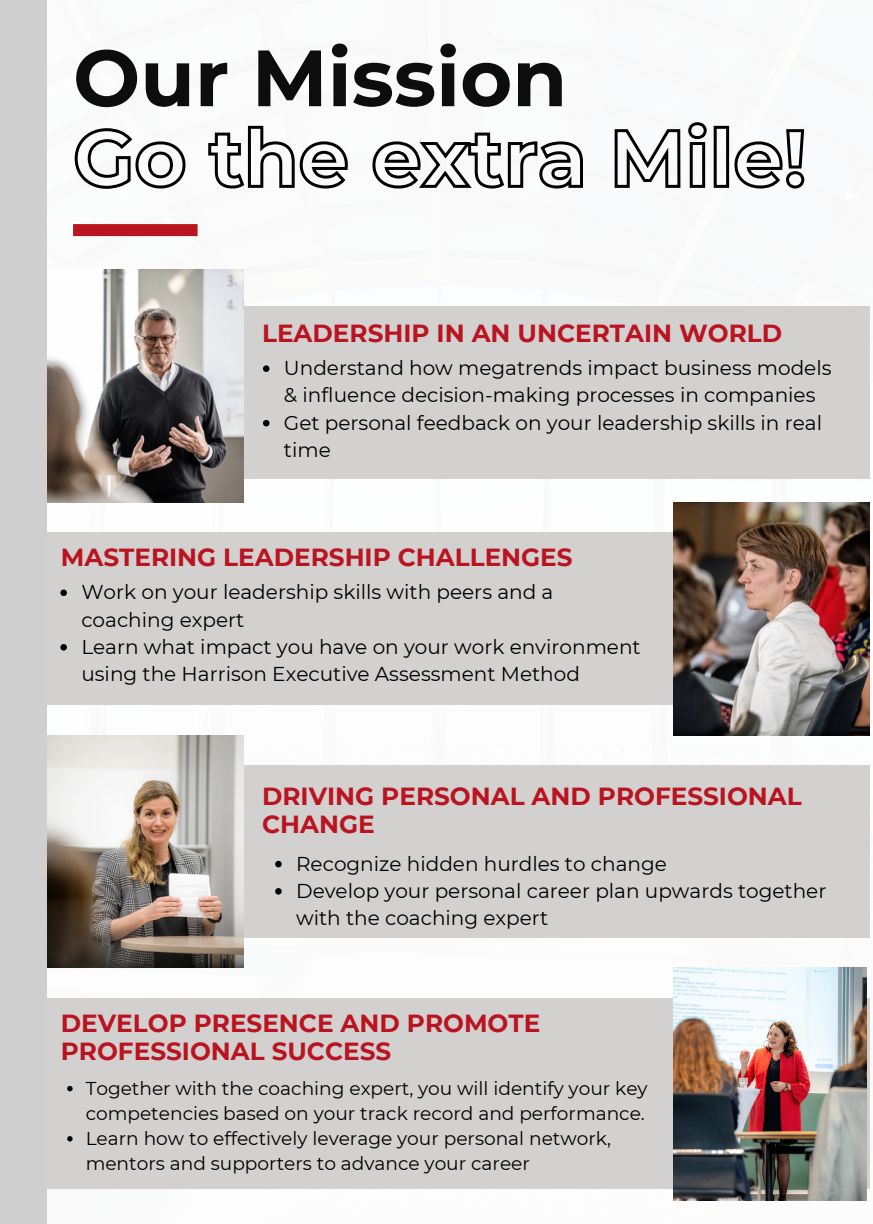
<style>
.page{position:relative;width:873px;height:1224px;background:#fff}
.page>*{position:absolute;margin:0;border:0;box-sizing:border-box;transform-origin:0 0}
.t1{font:700 79.6px "Montserrat";color:#0e0d0d}
.t2{font:700 24.8px/28.4px "Montserrat";color:#ba1421}
.t3{font:20px/27.2px "Montserrat";color:#000}
.t4{font:18.6px/25px "Montserrat";color:#000}
</style>
<div class="page">
<div style="left:73px;top:224px;width:125px;height:12px;background:#ba1421"></div>
<div style="left:47px;top:306px;width:822px;height:172px;background:#d3d1d0"></div>
<img style="left:47px;top:270px;width:197px;height:232px">
<div style="left:47px;top:533px;width:822px;height:172px;background:#d3d1d0"></div>
<img style="left:673px;top:503px;width:196px;height:232px">
<div style="left:47px;top:766px;width:822px;height:172px;background:#d3d1d0"></div>
<img style="left:47px;top:735px;width:196px;height:233px">
<div style="left:0;top:0;width:47px;height:1224px;background:#d0cfd0"></div>
<div style="left:47px;top:998px;width:822px;height:191px;background:#d3d1d0"></div>
<img style="left:673px;top:968px;width:194px;height:232px">
<svg style="left:74px;top:122px;width:731px;height:67px"></svg>
<svg style="left:263px;top:365px;width:7px;height:7px"></svg>
<svg style="left:263px;top:420px;width:7px;height:6px"></svg>
<svg style="left:275px;top:861px;width:7px;height:6px"></svg>
<svg style="left:275px;top:888px;width:7px;height:7px"></svg>
<svg style="left:60px;top:590px;width:7px;height:6px"></svg>
<svg style="left:60px;top:644px;width:7px;height:7px"></svg>
<svg style="left:67px;top:1086px;width:6px;height:5px"></svg>
<svg style="left:67px;top:1136px;width:6px;height:6px"></svg>
<p class="t1" style="left:73px;top:29px;width:496px">Our Mission</p>
<p class="t2" style="left:262px;top:319px;width:522px">LEADERSHIP IN AN UNCERTAIN WORLD</p>
<p class="t3" style="left:284px;top:354px;width:549px">Understand how megatrends impact business models &amp; influence decision-making processes in companies</p>
<p class="t3" style="left:284px;top:409px;width:540px">Get personal feedback on your leadership skills in real time</p>
<p class="t2" style="left:61px;top:543px;width:513px">MASTERING LEADERSHIP CHALLENGES</p>
<p class="t3" style="left:81px;top:579px;width:474px">Work on your leadership skills with peers and a coaching expert</p>
<p class="t3" style="left:81px;top:633px;width:561px">Learn what impact you have on your work environment using the Harrison Executive Assessment Method</p>
<p class="t2" style="left:262px;top:782px;width:541px">DRIVING PERSONAL AND PROFESSIONAL<br>CHANGE</p>
<p class="t3" style="left:296px;top:850px;width:372px">Recognize hidden hurdles to change</p>
<p class="t3" style="left:296px;top:877px;width:532px">Develop your personal career plan upwards together with the coaching expert</p>
<p class="t2" style="left:61px;top:1009px;width:481px">DEVELOP PRESENCE AND PROMOTE<br>PROFESSIONAL SUCCESS</p>
<p class="t4" style="left:86px;top:1075px;width:563px">Together with the coaching expert, you will identify your key competencies based on your track record and performance.</p>
<p class="t4" style="left:86px;top:1126px;width:527px">Learn how to effectively leverage your personal network, mentors and supporters to advance your career</p>
</div>
